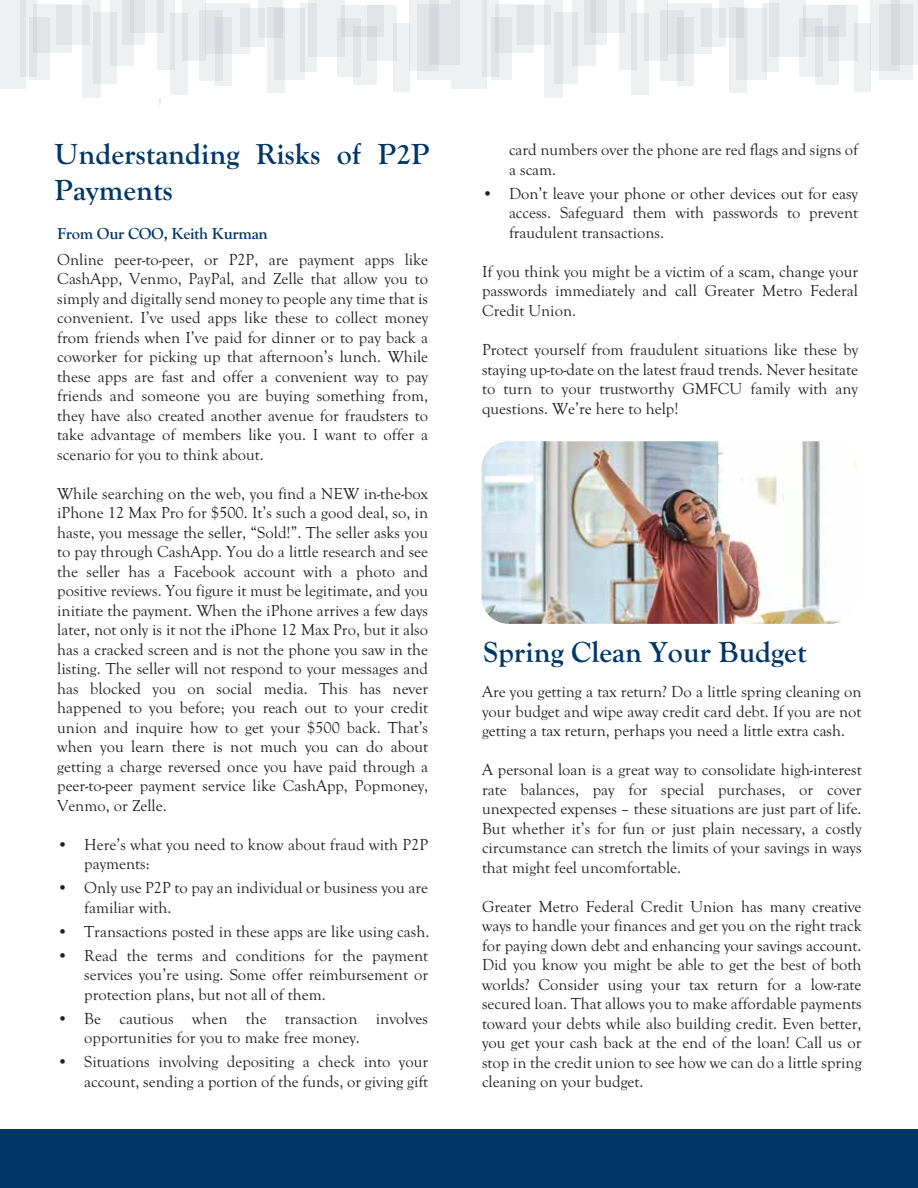
<style>
.page{position:relative;width:918px;height:1188px;background:#fff}
.page>*{position:absolute;margin:0;border:0;box-sizing:border-box;transform-origin:0 0}
.t1{font:700 30px/36px "Goudy Old Sty";color:#003768}
.t2{font:16.5px/19.5px "Goudy Old Sty";color:#231f20;text-align:justify}
.t3{font:700 16.5px "Goudy Old Sty";letter-spacing:-.02em;color:#003768}
</style>
<div class="page">
<div style="left:0;top:1130px;width:918px;height:58px;background:#003768"></div>
<svg style="left:418px;top:65px;width:33px;height:15px"></svg>
<svg style="left:409px;top:0;width:29px;height:70px;fill:#e1e4e7"></svg>
<div style="left:393px;top:24px;width:16px;height:68px;background:#eff0f2"></div>
<div style="left:367px;top:5px;width:29px;height:56px;background:linear-gradient(to bottom,#eef0f2,#edeef0)"></div>
<div style="left:342px;top:5px;width:42px;height:32px;background:linear-gradient(to bottom,#ebecef,#e0e3e6)"></div>
<div style="left:353px;top:26px;width:24px;height:58px;background:linear-gradient(to bottom,#dbdfe2,#f3f3f5)"></div>
<div style="left:337px;top:19px;width:24px;height:58px;background:linear-gradient(to right,#f4f4f6,#dee1e4)"></div>
<div style="left:308px;top:0;width:36px;height:57px;background:linear-gradient(to right,#f3f3f5,#e8eaec)"></div>
<div style="left:301px;top:3px;width:16px;height:68px;background:linear-gradient(to bottom,#e3e6e9,#ecedf0)"></div>
<div style="left:274px;top:9px;width:31px;height:71px;background:linear-gradient(to bottom,#ebedef,#edeef0)"></div>
<div style="left:258px;top:0;width:25px;height:38px;background:linear-gradient(to bottom,#eceef0,#e6e9eb)"></div>
<div style="left:240px;top:8px;width:24px;height:38px;background:linear-gradient(to bottom,#e7e9ec,#edeff1)"></div>
<div style="left:205px;top:4px;width:45px;height:50px;background:linear-gradient(to right,#f2f3f5,#e7e9ec)"></div>
<div style="left:216px;top:17px;width:16px;height:69px;background:linear-gradient(to bottom,#dde0e4,#f2f3f4)"></div>
<div style="left:199px;top:10px;width:24px;height:70px;background:linear-gradient(to right,#f3f4f5,#d8dce0)"></div>
<div style="left:182px;top:0;width:24px;height:61px;background:linear-gradient(to right,#f4f4f6,#e5e8ea)"></div>
<div style="left:170px;top:13px;width:17px;height:82px;background:linear-gradient(to bottom,#e8eaec,#f0f1f3)"></div>
<div style="left:158px;top:0;width:17px;height:70px;background:linear-gradient(to bottom,#eceef0,#eaecee)"></div>
<div style="left:130px;top:0;width:33px;height:32px;background:linear-gradient(to bottom,#ecedef,#ecedef)"></div>
<div style="left:110px;top:0;width:24px;height:66px;background:#eff0f2"></div>
<div style="left:122px;top:0;width:23px;height:44px;background:linear-gradient(to bottom,#dbdfe3,#e6e8eb)"></div>
<div style="left:93px;top:13px;width:24px;height:71px;background:linear-gradient(to bottom,#e8eaed,#eeeff1)"></div>
<div style="left:83px;top:0;width:18px;height:98px;background:linear-gradient(to bottom,#e6e8eb,#ebecef)"></div>
<div style="left:56px;top:5px;width:34px;height:39px;background:linear-gradient(to bottom,#e9ebed,#e9ebed)"></div>
<div style="left:34px;top:5px;width:38px;height:48px;background:linear-gradient(to bottom,#e5e7ea,#eaecee)"></div>
<div style="left:30px;top:17px;width:20px;height:63px;background:linear-gradient(to right,#f0f1f3,#e5e7ea)"></div>
<svg style="left:25px;top:0;width:12px;height:76px"></svg>
<div style="left:0;top:0;width:25px;height:88px;background:linear-gradient(to bottom,#ecedf0,#eeeff1)"></div>
<div style="left:430px;top:0;width:30px;height:65px;background:#e1e4e7"></div>
<div style="left:268px;top:7px;width:17px;height:86px;background:linear-gradient(to bottom,#d5d9dd,#eeeff1)"></div>
<div style="left:879px;top:4px;width:34px;height:76px;background:#eff0f2"></div>
<div style="left:871px;top:0;width:29px;height:70px;background:linear-gradient(to bottom,#e7e9ec,#e5e7ea)"></div>
<div style="left:855px;top:24px;width:16px;height:68px;background:#eff0f2"></div>
<div style="left:829px;top:5px;width:29px;height:56px;background:linear-gradient(to bottom,#ecedef,#edeef1)"></div>
<div style="left:803px;top:5px;width:42px;height:32px;background:linear-gradient(to right,#f5f5f7,#dfe3e6)"></div>
<div style="left:815px;top:26px;width:24px;height:58px;background:linear-gradient(to bottom,#dbdfe2,#f3f3f5)"></div>
<div style="left:799px;top:19px;width:24px;height:58px;background:linear-gradient(to right,#f4f4f6,#dee1e4)"></div>
<div style="left:770px;top:0;width:36px;height:57px;background:linear-gradient(to right,#f0f1f3,#e8eaed)"></div>
<div style="left:762px;top:3px;width:16px;height:68px;background:linear-gradient(to bottom,#e1e4e7,#e9ebee)"></div>
<div style="left:736px;top:9px;width:30px;height:71px;background:linear-gradient(to bottom,#ebedef,#edeef0)"></div>
<div style="left:720px;top:0;width:24px;height:38px;background:#eff0f2"></div>
<div style="left:701px;top:8px;width:25px;height:38px;background:linear-gradient(to bottom,#e5e7ea,#ebedef)"></div>
<div style="left:667px;top:4px;width:44px;height:50px;background:linear-gradient(to right,#f3f3f5,#e5e8ea)"></div>
<div style="left:677px;top:17px;width:16px;height:69px;background:linear-gradient(to bottom,#dde0e4,#f2f3f4)"></div>
<div style="left:660px;top:10px;width:24px;height:70px;background:linear-gradient(to right,#f3f3f5,#dadee2)"></div>
<div style="left:644px;top:0;width:24px;height:61px;background:linear-gradient(to right,#f4f4f6,#e3e6e9)"></div>
<div style="left:632px;top:13px;width:17px;height:82px;background:linear-gradient(to bottom,#e8eaec,#f0f1f3)"></div>
<div style="left:619px;top:0;width:18px;height:70px;background:linear-gradient(to bottom,#ecedf0,#e8eaed)"></div>
<div style="left:591px;top:0;width:34px;height:32px;background:linear-gradient(to bottom,#eaecee,#eaecee)"></div>
<div style="left:572px;top:0;width:24px;height:66px;background:#eff0f2"></div>
<div style="left:584px;top:0;width:22px;height:44px;background:linear-gradient(to right,#dde0e4,#e4e7e9)"></div>
<div style="left:554px;top:13px;width:24px;height:71px;background:linear-gradient(to bottom,#e7e9ec,#eeeff1)"></div>
<div style="left:545px;top:0;width:18px;height:98px;background:linear-gradient(to bottom,#e7e9ec,#ebecef)"></div>
<div style="left:517px;top:5px;width:34px;height:39px;background:linear-gradient(to bottom,#eaebee,#eaebee)"></div>
<div style="left:495px;top:5px;width:39px;height:48px;background:linear-gradient(to bottom,#e4e7e9,#e9ebed)"></div>
<div style="left:491px;top:17px;width:21px;height:63px;background:linear-gradient(to bottom,#dce0e3,#f2f2f4)"></div>
<svg style="left:487px;top:0;width:12px;height:76px"></svg>
<div style="left:452px;top:0;width:35px;height:88px;background:linear-gradient(to bottom,#e9ebee,#edeff1)"></div>
<svg style="left:891px;top:0;width:27px;height:65px;fill:#e1e4e7"></svg>
<div style="left:729px;top:7px;width:18px;height:86px;background:linear-gradient(to bottom,#d8dce0,#eeeff1)"></div>
<img style="left:482px;top:441px;width:375px;height:183px">
<h1 class="t1" style="left:55px;top:137px;width:377px">Understanding Risks of P2P<br>Payments</h1>
<p class="t2" style="left:509px;top:141px;width:351px">card numbers over the phone are red flags and signs of a scam.</p>
<p class="t2" style="left:509px;top:184px;width:351px;text-indent:-27px">• Don’t leave your phone or other devices out for easy access. Safeguard them with passwords to prevent fraudulent transactions.</p>
<p class="t2" style="left:482px;top:262px;width:378px">If you think you might be a victim of a scam, change your passwords immediately and call Greater Metro Federal Credit Union.</p>
<p class="t2" style="left:482px;top:340px;width:378px">Protect yourself from fraudulent situations like these by staying up-to-date on the latest fraud trends. Never hesitate to turn to your trustworthy GMFCU family with any questions. We’re here to help!</p>
<p class="t3" style="left:57px;top:225px;width:212px">From Our COO, Keith Kurman</p>
<p class="t2" style="left:57px;top:250px;width:372px">Online peer-to-peer, or P2P, are payment apps like CashApp, Venmo, PayPal, and Zelle that allow you to simply and digitally send money to people any time that is convenient. I’ve used apps like these to collect money from friends when I’ve paid for dinner or to pay back a coworker for picking up that afternoon’s lunch. While these apps are fast and offer a convenient way to pay friends and someone you are buying something from, they have also created another avenue for fraudsters to take advantage of members like you. I want to offer a scenario for you to think about.</p>
<p class="t2" style="left:57px;top:484px;width:372px">While searching on the web, you find a NEW in-the-box iPhone 12 Max Pro for $500. It’s such a good deal, so, in haste, you message the seller, “Sold!”. The seller asks you to pay through CashApp. You do a little research and see the seller has a Facebook account with a photo and positive reviews. You figure it must be legitimate, and you initiate the payment. When the iPhone arrives a few days later, not only is it not the iPhone 12 Max Pro, but it also has a cracked screen and is not the phone you saw in the listing. The seller will not respond to your messages and has blocked you on social media. This has never happened to you before; you reach out to your credit union and inquire how to get your $500 back. That’s when you learn there is not much you can do about getting a charge reversed once you have paid through a peer-to-peer payment service like CashApp, Popmoney, Venmo, or Zelle.</p>
<p class="t2" style="left:84px;top:835px;width:345px;text-indent:-27px">• Here’s what you need to know about fraud with P2P payments:</p>
<p class="t2" style="left:84px;top:879px;width:345px;text-indent:-27px">• Only use P2P to pay an individual or business you are familiar with.</p>
<p class="t2" style="left:57px;top:922px;width:374px">• Transactions posted in these apps are like using cash.</p>
<p class="t2" style="left:84px;top:946px;width:345px;text-indent:-27px">• Read the terms and conditions for the payment services you’re using. Some offer reimbursement or protection plans, but not all of them.</p>
<p class="t2" style="left:84px;top:1009px;width:345px;text-indent:-27px">• Be cautious when the transaction involves opportunities for you to make free money.</p>
<p class="t2" style="left:57px;top:1053px;width:372px;text-align:right">• Situations involving depositing a check into your account, sending a portion of the funds, or giving gift</p>
<h1 class="t1" style="left:483px;top:634px;width:325px">Spring Clean Your Budget</h1>
<p class="t2" style="left:482px;top:682px;width:381px">Are you getting a tax return? Do a little spring cleaning on your budget and wipe away credit card debt. If you are not getting a tax return, perhaps you need a little extra cash.</p>
<p class="t2" style="left:482px;top:760px;width:381px">A personal loan is a great way to consolidate high-interest rate balances, pay for special purchases, or cover unexpected expenses – these situations are just part of life.<br>But whether it’s for fun or just plain necessary, a costly circumstance can stretch the limits of your savings in ways that might feel uncomfortable.</p>
<p class="t2" style="left:482px;top:897px;width:381px">Greater Metro Federal Credit Union has many creative ways to handle your finances and get you on the right track for paying down debt and enhancing your savings account.<br>Did you know you might be able to get the best of both worlds? Consider using your tax return for a low-rate secured loan. That allows you to make affordable payments toward your debts while also building credit. Even better, you get your cash back at the end of the loan! Call us or stop in the credit union to see how we can do a little spring cleaning on your budget.</p>
</div>
